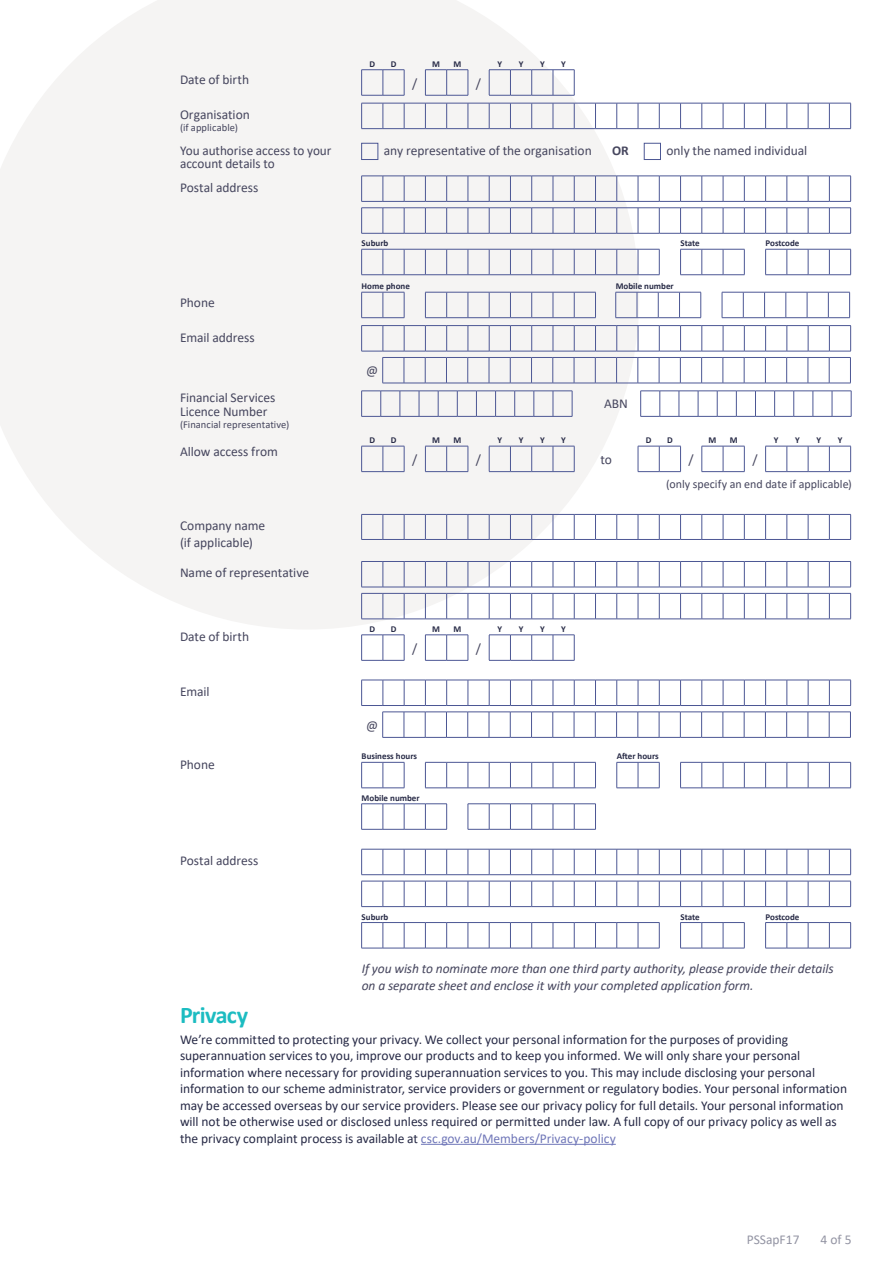
<style>
.page{position:relative;width:893px;height:1263px;background:#fff}
.page>*{position:absolute;margin:0;border:0;box-sizing:border-box;transform-origin:0 0}
._02_H2{font:700 24px "Calibri";letter-spacing:-.025em;color:#1cbcc1}
._08_Body_Text{font:13.5px/16.5px "Calibri";color:#272a46}
.td-cell-label{font:13.5px/13.5px "Calibri";letter-spacing:-.005em;color:#46465e}
.td-cell_radio{font:italic 13.5px/16.5px "Calibri";letter-spacing:-.005em;color:#46465e}
.td-cell_radio-2{font:13.5px "Calibri";letter-spacing:-.005em;color:#46465e}
.td-cell_centre{font:13.5px "Calibri";color:#46465e}
.t1{font:13.5px "Calibri";color:#9394a3}
.td-cell_radio-3{font:700 13.5px "Calibri";color:#46465e}
.td-cell{font:12px "Calibri";letter-spacing:.005em;color:#46465e}
.td-cell-label-2{font:10.5px "Calibri";letter-spacing:.005em;color:#46465e}
.td-comb-label{font:700 9px "Calibri";color:#272a46}
.s1{color:#6f76b8}
</style>
<div class="page">
<svg style="left:0;top:0;width:639px;height:629px;fill:#f5f4f3"></svg>
<svg style="left:361px;top:69px;width:44px;height:27px"></svg>
<svg style="left:425px;top:69px;width:44px;height:27px"></svg>
<svg style="left:489px;top:69px;width:86px;height:27px"></svg>
<svg style="left:361px;top:103px;width:490px;height:26px"></svg>
<div style="left:361px;top:143px;width:17px;height:17px;border:1px solid #4c5794"></div>
<div style="left:644px;top:143px;width:17px;height:17px;border:1px solid #4c5794"></div>
<svg style="left:361px;top:176px;width:490px;height:58px"></svg>
<svg style="left:361px;top:249px;width:299px;height:26px"></svg>
<svg style="left:680px;top:249px;width:65px;height:26px"></svg>
<svg style="left:765px;top:249px;width:86px;height:26px"></svg>
<svg style="left:361px;top:292px;width:44px;height:26px"></svg>
<svg style="left:425px;top:292px;width:171px;height:26px"></svg>
<svg style="left:615px;top:292px;width:86px;height:26px"></svg>
<svg style="left:722px;top:292px;width:128px;height:26px"></svg>
<svg style="left:361px;top:325px;width:490px;height:59px"></svg>
<svg style="left:361px;top:391px;width:212px;height:26px"></svg>
<svg style="left:640px;top:391px;width:212px;height:26px"></svg>
<svg style="left:361px;top:446px;width:44px;height:26px"></svg>
<svg style="left:425px;top:446px;width:44px;height:26px"></svg>
<svg style="left:489px;top:446px;width:86px;height:26px"></svg>
<svg style="left:638px;top:446px;width:43px;height:26px"></svg>
<svg style="left:702px;top:446px;width:43px;height:26px"></svg>
<svg style="left:765px;top:446px;width:86px;height:26px"></svg>
<svg style="left:361px;top:514px;width:490px;height:26px"></svg>
<svg style="left:361px;top:561px;width:490px;height:59px"></svg>
<svg style="left:361px;top:635px;width:44px;height:26px"></svg>
<svg style="left:425px;top:635px;width:44px;height:26px"></svg>
<svg style="left:489px;top:635px;width:86px;height:26px"></svg>
<svg style="left:361px;top:680px;width:490px;height:26px"></svg>
<svg style="left:382px;top:712px;width:469px;height:26px"></svg>
<svg style="left:361px;top:762px;width:44px;height:27px"></svg>
<svg style="left:680px;top:762px;width:171px;height:27px"></svg>
<svg style="left:425px;top:762px;width:171px;height:27px"></svg>
<svg style="left:616px;top:762px;width:44px;height:27px"></svg>
<svg style="left:361px;top:803px;width:86px;height:27px"></svg>
<svg style="left:468px;top:803px;width:128px;height:27px"></svg>
<svg style="left:361px;top:849px;width:490px;height:26px"></svg>
<svg style="left:361px;top:881px;width:490px;height:26px"></svg>
<svg style="left:361px;top:922px;width:299px;height:27px"></svg>
<svg style="left:680px;top:922px;width:65px;height:27px"></svg>
<svg style="left:765px;top:922px;width:86px;height:27px"></svg>
<hr style="left:421px;top:1144px;width:195px;height:1px;background:#6f76b8">
<p class="td-cell-label" style="left:180px;top:73px;width:71px">Date of birth</p>
<p class="td-comb-label" style="left:369px;top:57px;width:7px">D</p>
<p class="td-comb-label" style="left:391px;top:57px;width:7px">D</p>
<p class="td-comb-label" style="left:432px;top:57px;width:9px">M</p>
<p class="td-comb-label" style="left:453px;top:57px;width:9px">M</p>
<p class="td-comb-label" style="left:497px;top:57px;width:6px">Y</p>
<p class="td-comb-label" style="left:519px;top:57px;width:6px">Y</p>
<p class="td-comb-label" style="left:540px;top:57px;width:6px">Y</p>
<p class="td-comb-label" style="left:561px;top:57px;width:6px">Y</p>
<p class="td-cell_centre" style="left:412px;top:74px;width:7px">/</p>
<p class="td-cell_centre" style="left:476px;top:74px;width:7px">/</p>
<p class="td-cell-label" style="left:180px;top:107px;width:71px">Organisation</p>
<p class="td-cell-label-2" style="left:180px;top:120px;width:59px">(if applicable)</p>
<p class="td-cell-label" style="left:180px;top:143px;width:153px">You authorise access to your account details to</p>
<p class="td-cell_radio-2" style="left:384px;top:141px;width:209px">any representative of the organisation</p>
<p class="td-cell_radio-3" style="left:612px;top:141px;width:18px">OR</p>
<p class="td-cell_radio-2" style="left:666px;top:141px;width:142px">only the named individual</p>
<p class="td-cell-label" style="left:180px;top:180px;width:80px">Postal address</p>
<p class="td-comb-label" style="left:362px;top:237px;width:28px">Suburb</p>
<p class="td-comb-label" style="left:681px;top:237px;width:21px">State</p>
<p class="td-comb-label" style="left:766px;top:237px;width:35px">Postcode</p>
<p class="td-cell-label" style="left:180px;top:295px;width:36px">Phone</p>
<p class="td-cell-label" style="left:180px;top:330px;width:76px">Email address</p>
<p class="td-cell-label" style="left:180px;top:390px;width:97px">Financial Services<br>Licence Number</p>
<p class="td-cell-label-2" style="left:180px;top:417px;width:111px">(Financial representative)</p>
<p class="td-cell-label" style="left:180px;top:445px;width:100px">Allow access from</p>
<p class="td-cell-label" style="left:180px;top:517px;width:87px;line-height:16.5px">Company name (if applicable)</p>
<p class="td-cell-label" style="left:180px;top:566px;width:131px">Name of representative</p>
<p class="td-cell-label" style="left:180px;top:630px;width:71px">Date of birth</p>
<p class="td-cell-label" style="left:180px;top:684px;width:31px">Email</p>
<p class="td-cell-label" style="left:180px;top:757px;width:36px">Phone</p>
<p class="td-cell-label" style="left:180px;top:853px;width:80px">Postal address</p>
<p class="td-comb-label" style="left:362px;top:280px;width:50px">Home phone</p>
<p class="td-comb-label" style="left:616px;top:280px;width:60px">Mobile number</p>
<p class="td-cell_centre" style="left:366px;top:361px;width:14px">@</p>
<p class="td-cell-label" style="left:604px;top:397px;width:25px">ABN</p>
<p class="td-comb-label" style="left:369px;top:434px;width:7px">D</p>
<p class="td-comb-label" style="left:391px;top:434px;width:7px">D</p>
<p class="td-comb-label" style="left:432px;top:434px;width:9px">M</p>
<p class="td-comb-label" style="left:453px;top:434px;width:9px">M</p>
<p class="td-comb-label" style="left:497px;top:434px;width:6px">Y</p>
<p class="td-comb-label" style="left:519px;top:434px;width:6px">Y</p>
<p class="td-comb-label" style="left:540px;top:434px;width:6px">Y</p>
<p class="td-comb-label" style="left:561px;top:434px;width:6px">Y</p>
<p class="td-comb-label" style="left:646px;top:434px;width:7px">D</p>
<p class="td-comb-label" style="left:667px;top:434px;width:7px">D</p>
<p class="td-comb-label" style="left:708px;top:434px;width:9px">M</p>
<p class="td-comb-label" style="left:730px;top:434px;width:9px">M</p>
<p class="td-comb-label" style="left:774px;top:434px;width:6px">Y</p>
<p class="td-comb-label" style="left:795px;top:434px;width:6px">Y</p>
<p class="td-comb-label" style="left:816px;top:434px;width:6px">Y</p>
<p class="td-comb-label" style="left:838px;top:434px;width:6px">Y</p>
<p class="td-cell_centre" style="left:412px;top:450px;width:7px">/</p>
<p class="td-cell_centre" style="left:476px;top:450px;width:7px">/</p>
<p class="td-cell_centre" style="left:600px;top:450px;width:13px">to</p>
<p class="td-cell_centre" style="left:689px;top:450px;width:7px">/</p>
<p class="td-cell_centre" style="left:752px;top:450px;width:7px">/</p>
<p class="td-cell" style="left:666px;top:476px;width:187px">(only specify an end date if applicable)</p>
<p class="td-comb-label" style="left:369px;top:622px;width:7px">D</p>
<p class="td-comb-label" style="left:391px;top:622px;width:7px">D</p>
<p class="td-comb-label" style="left:432px;top:622px;width:9px">M</p>
<p class="td-comb-label" style="left:453px;top:622px;width:9px">M</p>
<p class="td-comb-label" style="left:497px;top:622px;width:6px">Y</p>
<p class="td-comb-label" style="left:519px;top:622px;width:6px">Y</p>
<p class="td-comb-label" style="left:540px;top:622px;width:6px">Y</p>
<p class="td-comb-label" style="left:561px;top:622px;width:6px">Y</p>
<p class="td-cell_centre" style="left:412px;top:639px;width:7px">/</p>
<p class="td-cell_centre" style="left:476px;top:639px;width:7px">/</p>
<p class="td-cell_centre" style="left:366px;top:716px;width:14px">@</p>
<p class="td-comb-label" style="left:362px;top:750px;width:57px">Business hours</p>
<p class="td-comb-label" style="left:617px;top:750px;width:44px">After hours</p>
<p class="td-comb-label" style="left:362px;top:791px;width:60px">Mobile number</p>
<p class="td-comb-label" style="left:362px;top:910px;width:28px">Suburb</p>
<p class="td-comb-label" style="left:680px;top:910px;width:21px">State</p>
<p class="td-comb-label" style="left:766px;top:910px;width:35px">Postcode</p>
<p class="td-cell_radio" style="left:362px;top:960px;width:473px">If you wish to nominate more than one third party authority, please provide their details on a separate sheet and enclose it with your completed application form.</p>
<p class="_02_H2" style="left:180px;top:998px;width:70px">Privacy</p>
<p class="_08_Body_Text" style="left:180px;top:1031px;width:669px">We’re committed to protecting your privacy. We collect your personal information for the purposes of providing superannuation services to you, improve our products and to keep you informed. We will only share your personal information where necessary for providing superannuation services to you. This may include disclosing your personal information to our scheme administrator, service providers or government or regulatory bodies. Your personal information may be accessed overseas by our service providers. Please see our privacy policy for full details. Your personal information will not be otherwise used or disclosed unless required or permitted under law. A full copy of our privacy policy as well as the privacy complaint process is available at <span class="s1">csc.gov.au/Members/Privacy-policy</span></p>
<p class="t1" style="left:747px;top:1230px;width:54px">PSSapF17</p>
<p class="t1" style="left:820px;top:1230px;width:33px">4 of 5</p>
</div>
